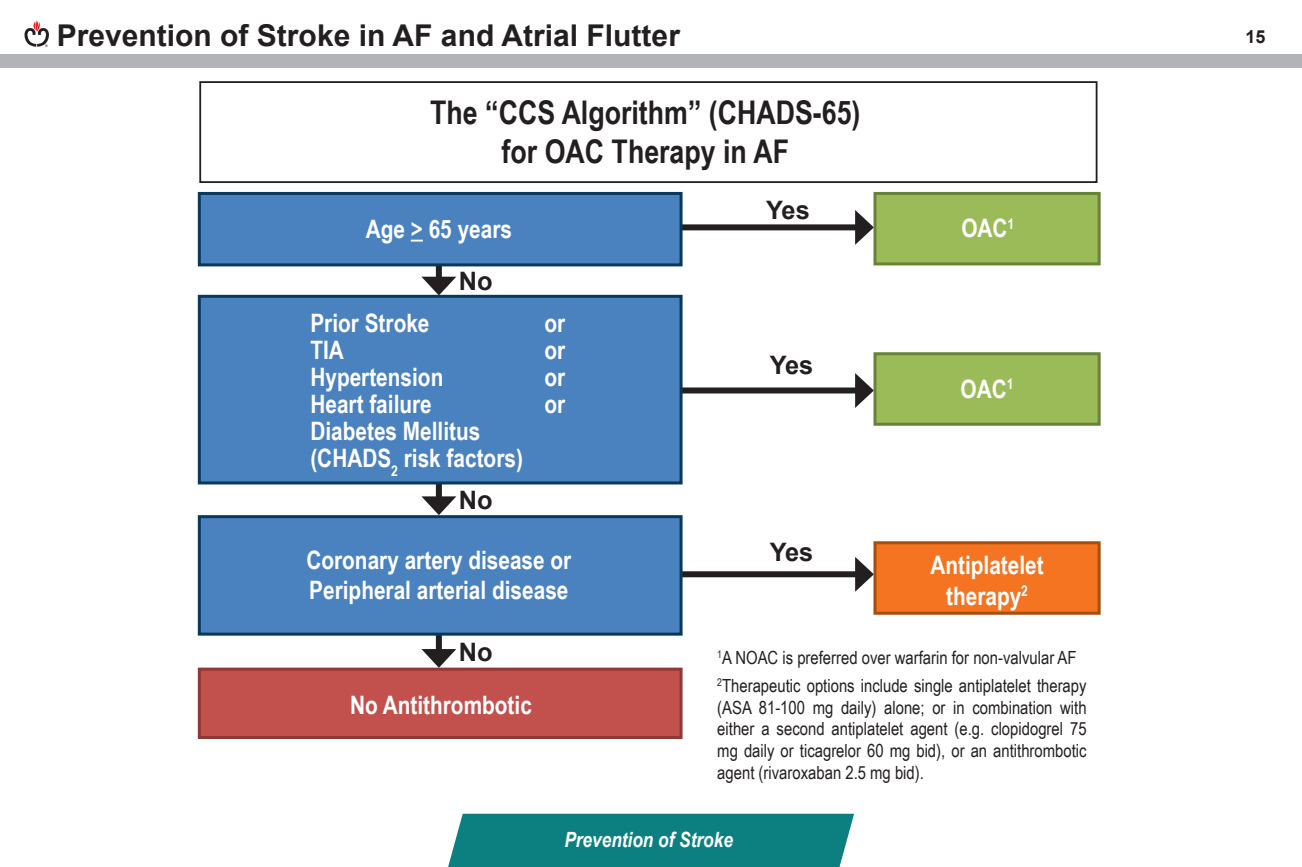
<style>
.page{position:relative;width:1302px;height:867px;background:#fff}
.page>*{position:absolute;margin:0;border:0;box-sizing:border-box;transform-origin:0 0}
.t1{font:700 32.7px/39px "Arial Narrow";color:#231f20;text-align:center}
.t2{font:700 30px "Arial";color:#231f20}
.t3{font:700 25.5px/30.3px "Arial Narrow";color:#fff}
.t4{font:700 25.5px "Arial";color:#231f20}
.t5{font:italic 700 21px "Arial Narrow";color:#fff}
.t6{font:18px/21.6px "Arial Narrow";color:#231f20}
.t7{font:700 18px "Arial";color:#231f20}
</style>
<div class="page">
<div style="left:681px;top:224px;width:179px;height:6px;background:#231f20"></div>
<svg style="left:855px;top:210px;width:18px;height:35px"></svg>
<div style="left:681px;top:387px;width:179px;height:6px;background:#231f20"></div>
<svg style="left:855px;top:373px;width:18px;height:35px"></svg>
<div style="left:681px;top:571px;width:179px;height:6px;background:#231f20"></div>
<svg style="left:855px;top:557px;width:18px;height:34px"></svg>
<div style="left:436px;top:235px;width:6px;height:47px;background:#231f20"></div>
<svg style="left:421px;top:277px;width:35px;height:18px"></svg>
<div style="left:436px;top:455px;width:6px;height:47px;background:#231f20"></div>
<svg style="left:421px;top:496px;width:35px;height:19px"></svg>
<div style="left:436px;top:608px;width:6px;height:46px;background:#231f20"></div>
<svg style="left:421px;top:649px;width:35px;height:18px"></svg>
<svg style="left:24px;top:20px;width:25px;height:27px"></svg>
<div style="left:0;top:54px;width:1301px;height:14px;background:#b2b3b7"></div>
<div style="left:448px;top:813px;width:406px;height:54px;background:#0c8081"></div>
<div style="left:873px;top:192px;width:227px;height:73px;background:#9abb58;border:3px solid #68823a"></div>
<div style="left:873px;top:352px;width:227px;height:74px;background:#9abb58;border:3px solid #68823a"></div>
<div style="left:873px;top:541px;width:227px;height:73px;background:#f47421;border:3px solid #a74e0d"></div>
<div style="left:198px;top:667px;width:484px;height:72px;background:#c2504d;border:3px solid #8f3835"></div>
<div style="left:198px;top:192px;width:484px;height:74px;background:#4a81bf;border:3px solid #0a385b"></div>
<div style="left:198px;top:515px;width:484px;height:120px;background:#4a81bf;border:3px solid #0a385b"></div>
<div style="left:198px;top:295px;width:484px;height:189px;background:#4a81bf;border:3px solid #0a385b"></div>
<div style="left:199px;top:81px;width:898px;height:102px;border:2px solid #231f20"></div>
<svg style="left:411px;top:240px;width:12px;height:1px"></svg>
<h2 class="t2" style="left:57px;top:25px;width:624px">Prevention of Stroke in AF and Atrial Flutter</h2>
<p class="t7" style="left:1245px;top:30px;width:22px">15</p>
<h1 class="t1" style="left:430px;top:96px;width:431px">The “CCS Algorithm” (CHADS-65) for OAC Therapy in AF</h1>
<h3 class="t3" style="left:365px;top:216px;width:148px">Age &gt; 65 years</h3>
<h3 class="t4" style="left:459px;top:271px;width:35px">No</h3>
<h3 class="t3" style="left:310px;top:306px;width:121px">Prior Stroke</h3>
<h3 class="t3" style="left:544px;top:306px;width:22px">or</h3>
<h3 class="t3" style="left:310px;top:337px;width:35px">TIA</h3>
<h3 class="t3" style="left:544px;top:337px;width:22px">or</h3>
<h3 class="t3" style="left:310px;top:364px;width:134px">Hypertension</h3>
<h3 class="t3" style="left:544px;top:364px;width:22px">or</h3>
<h3 class="t3" style="left:310px;top:391px;width:123px">Heart failure</h3>
<h3 class="t3" style="left:544px;top:391px;width:22px">or</h3>
<h3 class="t3" style="left:310px;top:420px;width:214px;line-height:27px">Diabetes Mellitus (CHADS<sub>2</sub> risk factors)</h3>
<h3 class="t4" style="left:459px;top:490px;width:35px">No</h3>
<h3 class="t3" style="left:306px;top:547px;width:266px">Coronary artery disease or<br>Peripheral arterial disease</h3>
<h3 class="t4" style="left:766px;top:200px;width:45px">Yes</h3>
<h3 class="t4" style="left:769px;top:355px;width:45px">Yes</h3>
<h3 class="t4" style="left:769px;top:542px;width:45px">Yes</h3>
<h3 class="t3" style="left:961px;top:216px;width:54px">OAC<sup>1</sup></h3>
<h3 class="t3" style="left:960px;top:376px;width:54px">OAC<sup>1</sup></h3>
<h3 class="t3" style="left:930px;top:552px;width:115px;text-align:center">Antiplatelet therapy<sup>2</sup></h3>
<h3 class="t4" style="left:459px;top:642px;width:35px">No</h3>
<h3 class="t3" style="left:350px;top:692px;width:183px">No Antithrombotic</h3>
<p class="t6" style="left:717px;top:643px;width:371px;line-height:27.6px"><sup>1</sup>A NOAC is preferred over warfarin for non-valvular AF<br><sup>2</sup>Therapeutic options include single antiplatelet therapy</p>
<p class="t6" style="left:717px;top:696px;width:371px;text-align:justify">(ASA 81-100 mg daily) alone; or in combination with either a second antiplatelet agent (e.g. clopidogrel 75 mg daily or ticagrelor 60 mg bid), or an antithrombotic agent (rivaroxaban 2.5 mg bid).</p>
<p class="t5" style="left:564px;top:831px;width:170px">Prevention of Stroke</p>
</div>
